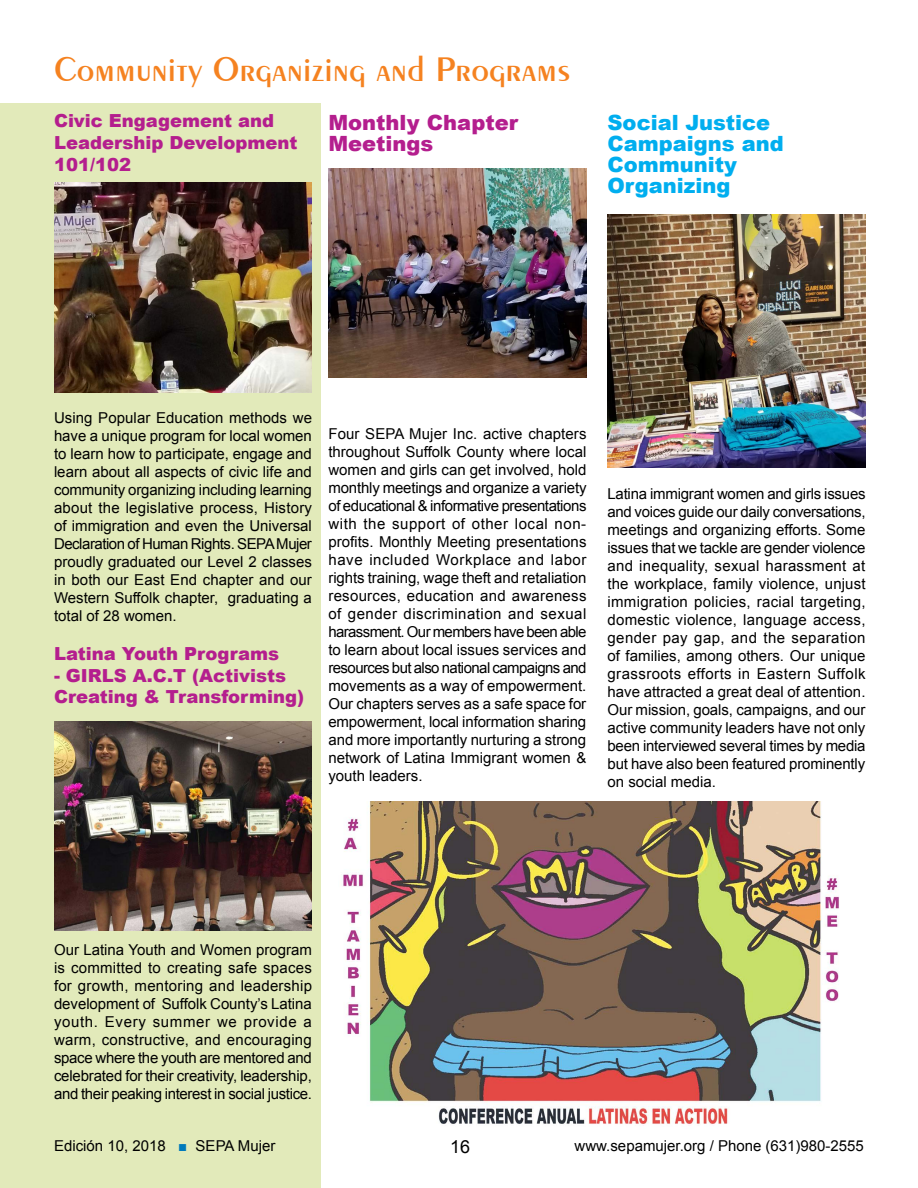
<style>
.page{position:relative;width:918px;height:1188px;background:#fff}
.page>*{position:absolute;margin:0;border:0;box-sizing:border-box;transform-origin:0 0}
.t1{font:600 36px "Exotic 350 BT";color:#f58220}
.t2{font:900 21px/21px "Arial";color:#00aeef}
.t3{font:900 21px/21px "Arial";color:#b41e8e}
.t4{font:900 18px/21.6px "Arial";color:#b41e8e}
.t5{font:18px "Arial";color:#000}
.t6{font:15px/18px "Arial";color:#000;text-align:justify}
.s1{color:#007abb}
</style>
<div class="page">
<div style="left:0;top:104px;width:321px;height:1084px;background:#e2eaba"></div>
<img style="left:54px;top:183px;width:258px;height:209px">
<img style="left:328px;top:168px;width:258px;height:210px">
<img style="left:608px;top:214px;width:258px;height:254px">
<img style="left:54px;top:721px;width:258px;height:210px">
<img style="left:343px;top:801px;width:496px;height:325px">
<h1 class="t1" style="left:54px;top:48px;width:518px">Community Organizing and Programs</h1>
<p class="t4" style="left:54px;top:110px;width:245px">Civic Engagement and<br>Leadership Development<br>101/102</p>
<h2 class="t3" style="left:328px;top:111px;width:191px">Monthly Chapter<br>Meetings</h2>
<h2 class="t2" style="left:608px;top:111px;width:178px">Social Justice<br>Campaigns and<br>Community<br>Organizing</h2>
<p class="t6" style="left:54px;top:408px;width:260px">Using Popular Education methods we have a unique program for local women to learn how to participate, engage and learn about all aspects of civic life and community organizing including learning about the legislative process, History of immigration and even the Universal Declaration of Human Rights. SEPA Mujer proudly graduated our Level 2 classes in both our East End chapter and our Western Suffolk chapter, graduating a total of 28 women.</p>
<p class="t4" style="left:54px;top:642px;width:227px">Latina Youth Programs</p>
<p class="t4" style="left:54px;top:664px;width:252px">- GIRLS A.C.T (Activists<br>Creating &amp; Transforming)</p>
<p class="t6" style="left:328px;top:424px;width:260px">Four SEPA Mujer Inc. active chapters throughout Suffolk County where local women and girls can get involved, hold monthly meetings and organize a variety of educational &amp; informative presentations with the support of other local non&shy;profits. Monthly Meeting presentations have included Workplace and labor rights training, wage theft and retaliation resources, education and awareness of gender discrimination and sexual harassment. Our members have been able to learn about local issues services and resources but also national campaigns and movements as a way of empowerment.<br>Our chapters serves as a safe space for empowerment, local information sharing and more importantly nurturing a strong network of Latina Immigrant women &amp; youth leaders.</p>
<p class="t6" style="left:608px;top:484px;width:260px">Latina immigrant women and girls issues and voices guide our daily conversations, meetings and organizing efforts. Some issues that we tackle are gender violence and inequality, sexual harassment at the workplace, family violence, unjust immigration policies, racial targeting, domestic violence, language access, gender pay gap, and the separation of families, among others. Our unique grassroots efforts in Eastern Suffolk have attracted a great deal of attention.<br>Our mission, goals, campaigns, and our active community leaders have not only been interviewed several times by media but have also been featured prominently on social media.</p>
<p class="t6" style="left:54px;top:941px;width:260px">Our Latina Youth and Women program is committed to creating safe spaces for growth, mentoring and leadership development of Suffolk County’s Latina youth. Every summer we provide a warm, constructive, and encouraging space where the youth are mentored and celebrated for their creativity, leadership, and their peaking interest in social justice.</p>
<p class="t6" style="left:54px;top:1137px;width:223px">Edición 10, 2018 <span class="s1">■</span> SEPA Mujer</p>
<p class="t5" style="left:450px;top:1135px;width:22px">16</p>
<p class="t6" style="left:575px;top:1137px;width:291px">www.sepamujer.org / Phone (631)980-2555</p>
</div>
